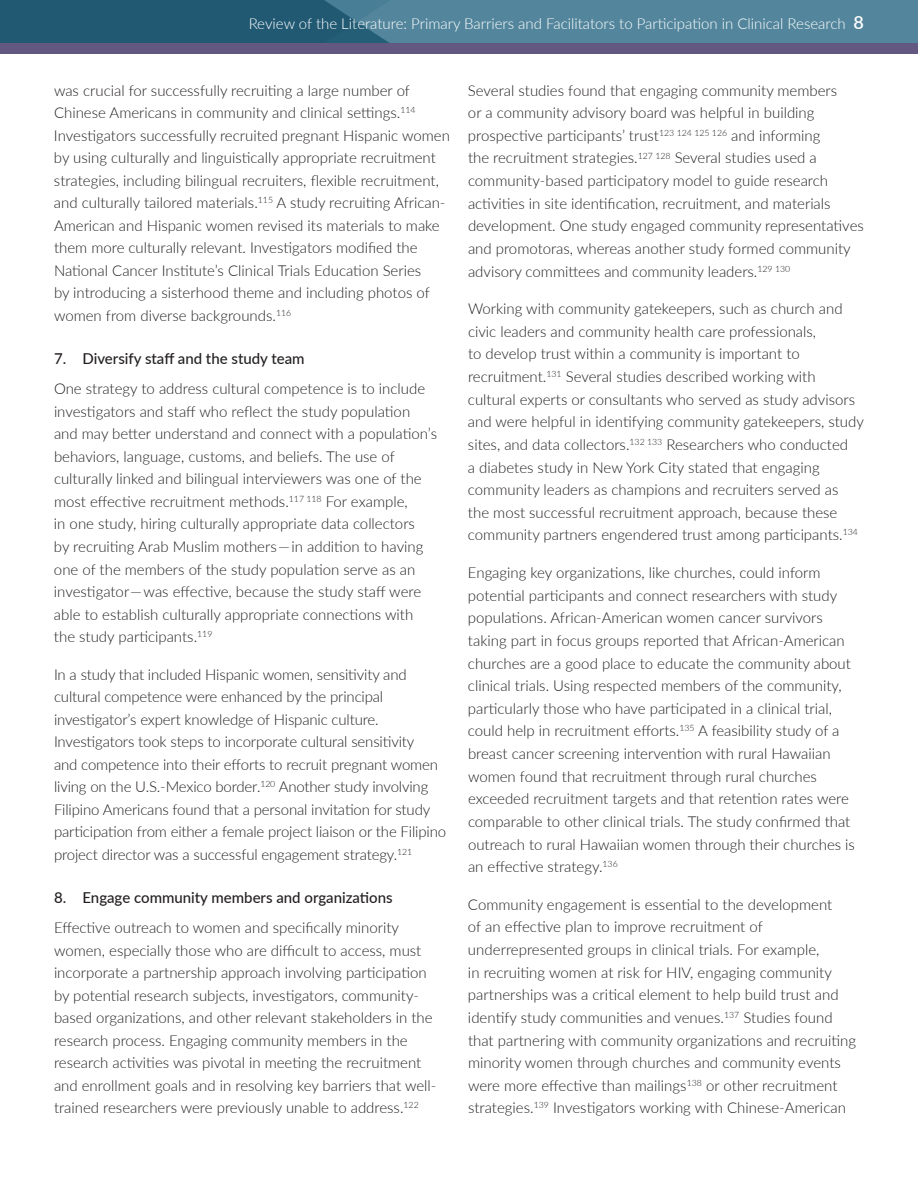
<style>
.page{position:relative;width:918px;height:1188px;background:#fff}
.page>*{position:absolute;margin:0;border:0;box-sizing:border-box;transform-origin:0 0}
.t1{font:300 15px/22.6px "Lato";color:#231f20}
.t2{font:300 15px "Lato";color:#fff}
.t3{font:500 15px "Lato";color:#231f20}
.s1{font-weight:600;font-size:18px}
</style>
<div class="page">
<svg style="left:0;top:0;width:918px;height:43px;background:#3f748b"></svg>
<div style="left:0;top:43px;width:918px;height:11px;background:#635880"></div>
<p class="t2" style="left:249px;top:13px;width:617px">Review of the Literature: Primary Barriers and Facilitators to Participation in Clinical Research <span class="s1">8</span></p>
<p class="t1" style="left:54px;top:78px;width:397px">was crucial for successfully recruiting a large number of Chinese Americans in community and clinical settings.<sup>114<br></sup>Investigators successfully recruited pregnant Hispanic women by using culturally and linguistically appropriate recruitment strategies, including bilingual recruiters, flexible recruitment, and culturally tailored materials.<sup>115</sup> A study recruiting African-American and Hispanic women revised its materials to make them more culturally relevant. Investigators modified the National Cancer Institute’s Clinical Trials Education Series<br>by introducing a sisterhood theme and including photos of women from diverse backgrounds.<sup>116</sup></p>
<h3 class="t3" style="left:54px;top:348px;width:252px">7. Diversify staff and the study team</h3>
<p class="t1" style="left:54px;top:377px;width:385px">One strategy to address cultural competence is to include investigators and staff who reflect the study population and may better understand and connect with a population’s behaviors, language, customs, and beliefs. The use of culturally linked and bilingual interviewers was one of the most effective recruitment methods.<sup>117</sup> <sup>118</sup> For example,<br>in one study, hiring culturally appropriate data collectors<br>by recruiting Arab Muslim mothers—in addition to having one of the members of the study population serve as an investigator—was effective, because the study staff were able to establish culturally appropriate connections with the study participants.<sup>119</sup></p>
<p class="t1" style="left:54px;top:662px;width:394px">In a study that included Hispanic women, sensitivity and cultural competence were enhanced by the principal investigator’s expert knowledge of Hispanic culture.<br>Investigators took steps to incorporate cultural sensitivity<br>and competence into their efforts to recruit pregnant women living on the U.S.-Mexico border.<sup>120</sup> Another study involving Filipino Americans found that a personal invitation for study participation from either a female project liaison or the Filipino project director was a successful engagement strategy.<sup>121</sup></p>
<h3 class="t3" style="left:54px;top:887px;width:340px">8. Engage community members and organizations</h3>
<p class="t1" style="left:54px;top:916px;width:384px">Effective outreach to women and specifically minority women, especially those who are difficult to access, must incorporate a partnership approach involving participation by potential research subjects, investigators, community&shy;based organizations, and other relevant stakeholders in the research process. Engaging community members in the research activities was pivotal in meeting the recruitment and enrollment goals and in resolving key barriers that well&shy;trained researchers were previously unable to address.<sup>122</sup></p>
<p class="t1" style="left:468px;top:78px;width:397px">Several studies found that engaging community members<br>or a community advisory board was helpful in building prospective participants’ trust<sup>123</sup> <sup>124</sup> <sup>125</sup> <sup>126</sup> and informing<br>the recruitment strategies.<sup>127</sup> <sup>128</sup> Several studies used a community-based participatory model to guide research activities in site identification, recruitment, and materials development. One study engaged community representatives and promotoras, whereas another study formed community advisory committees and community leaders.<sup>129</sup> <sup>130</sup></p>
<p class="t1" style="left:468px;top:297px;width:397px">Working with community gatekeepers, such as church and civic leaders and community health care professionals,<br>to develop trust within a community is important to recruitment.<sup>131</sup> Several studies described working with cultural experts or consultants who served as study advisors and were helpful in identifying community gatekeepers, study sites, and data collectors.<sup>132</sup> <sup>133</sup> Researchers who conducted<br>a diabetes study in New York City stated that engaging community leaders as champions and recruiters served as<br>the most successful recruitment approach, because these community partners engendered trust among participants.<sup>134</sup></p>
<p class="t1" style="left:468px;top:561px;width:389px">Engaging key organizations, like churches, could inform potential participants and connect researchers with study populations. African-American women cancer survivors taking part in focus groups reported that African-American churches are a good place to educate the community about clinical trials. Using respected members of the community, particularly those who have participated in a clinical trial, could help in recruitment efforts.<sup>135</sup> A feasibility study of a breast cancer screening intervention with rural Hawaiian women found that recruitment through rural churches exceeded recruitment targets and that retention rates were comparable to other clinical trials. The study confirmed that outreach to rural Hawaiian women through their churches is an effective strategy.<sup>136</sup></p>
<p class="t1" style="left:468px;top:893px;width:390px">Community engagement is essential to the development<br>of an effective plan to improve recruitment of underrepresented groups in clinical trials. For example,<br>in recruiting women at risk for HIV, engaging community partnerships was a critical element to help build trust and identify study communities and venues.<sup>137</sup> Studies found that partnering with community organizations and recruiting minority women through churches and community events were more effective than mailings<sup>138</sup> or other recruitment strategies.<sup>139</sup> Investigators working with Chinese-American</p>
</div>
